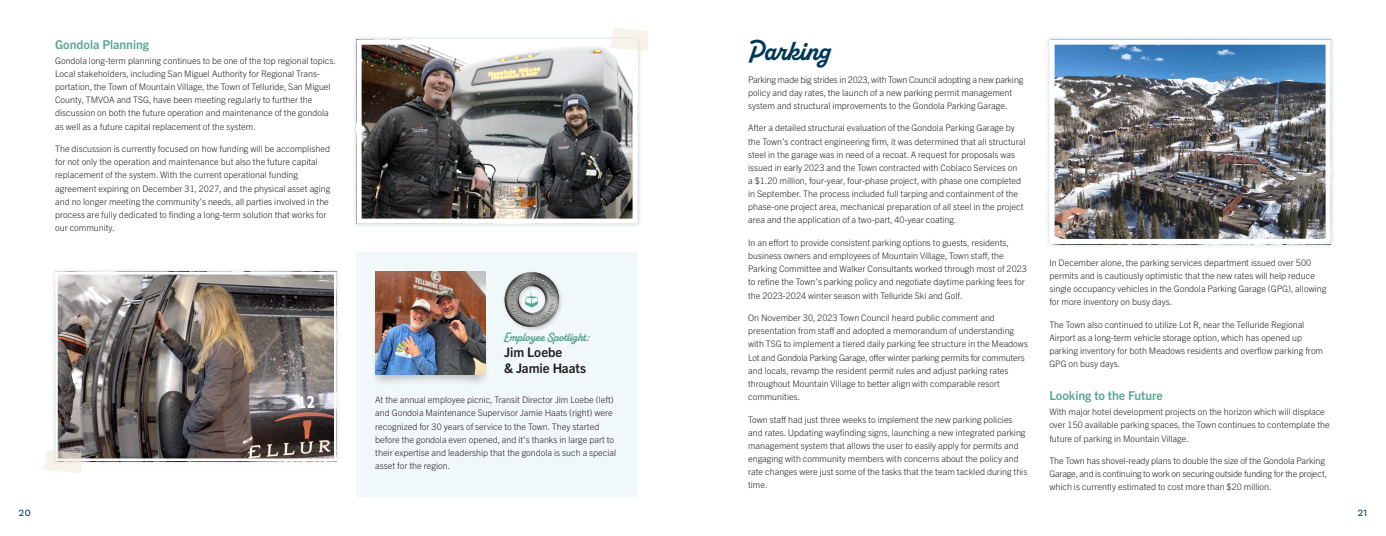
<style>
.page{position:relative;width:1386px;height:536px;background:#fff}
.page>*{position:absolute;margin:0;border:0;box-sizing:border-box;transform-origin:0 0}
.t1{font:700 28.88px "Alkaline";color:#003859}
.t2{font:700 13.12px/15.8px "Trade Gothic Next LT Pro";color:#231f20}
.t3{font:700 12.25px "Trade Gothic Next LT Pro";color:#5ba690}
.t4{font:700 12.25px "Alkaline";color:#5ba690}
.t5{font:9.62px "Basic Sans";color:#003859}
.t6{font:300 8.92px/13.1px "Trade Gothic Next LT Pro";color:#231f20}
</style>
<div class="page">
<div style="left:356px;top:252px;width:282px;height:244px;background:#f1f8fa"></div>
<div style="left:352px;top:35px;width:290px;height:193px;background:#003859;opacity:.2"></div>
<img style="left:362px;top:45px;width:270px;height:173px">
<div style="left:356px;top:39px;width:282px;height:185px;border:5px solid #fff"></div>
<div style="left:1045px;top:35px;width:290px;height:213px;background:#003859;opacity:.2"></div>
<img style="left:1055px;top:45px;width:270px;height:193px">
<div style="left:1049px;top:39px;width:282px;height:205px;border:5px solid #fff"></div>
<div style="left:503px;top:270px;width:60px;height:61px;background:#231f20;opacity:.2"></div>
<img style="left:504px;top:272px;width:55px;height:55px;border-radius:28px">
<svg style="left:524px;top:291px;width:15px;height:16px"></svg>
<div style="left:371px;top:321px;width:119px;height:66px;background:#231f20;opacity:.3"></div>
<img style="left:375px;top:272px;width:110px;height:102px">
<div style="left:51px;top:267px;width:290px;height:198px;background:#003859;opacity:.2"></div>
<img style="left:59px;top:276px;width:274px;height:181px">
<div style="left:55px;top:272px;width:282px;height:189px;border:3px solid #fff"></div>
<svg style="left:42px;top:450px;width:40px;height:23px"></svg>
<svg style="left:609px;top:28px;width:40px;height:23px"></svg>
<p class="t3" style="left:55px;top:36px;width:96px">Gondola Planning</p>
<p class="t6" style="left:55px;top:53px;width:282px">Gondola long-term planning continues to be one of the top regional topics.<br>Local stakeholders, including San Miguel Authority for Regional Trans&shy;portation, the Town of Mountain Village, the Town of Telluride, San Miguel County, TMVOA and TSG, have been meeting regularly to further the discussion on both the future operation and maintenance of the gondola as well as a future capital replacement of the system.</p>
<p class="t6" style="left:55px;top:142px;width:277px">The discussion is currently focused on how funding will be accomplished for not only the operation and maintenance but also the future capital replacement of the system. With the current operational funding agreement expiring on December 31, 2027, and the physical asset aging and no longer meeting the community’s needs, all parties involved in the process are fully dedicated to finding a long-term solution that works for our community.</p>
<p class="t4" style="left:504px;top:329px;width:87px">Employee Spotlight:</p>
<p class="t2" style="left:504px;top:343px;width:84px">Jim Loebe<br>&amp; Jamie Haats</p>
<p class="t6" style="left:375px;top:392px;width:243px">At the annual employee picnic, Transit Director Jim Loebe (left) and Gondola Maintenance Supervisor Jamie Haats (right) were recognized for 30 years of service to the Town. They started before the gondola even opened, and it’s thanks in large part to their expertise and leadership that the gondola is such a special asset for the region.</p>
<p class="t1" style="left:748px;top:33px;width:83px">Parking</p>
<p class="t6" style="left:748px;top:72px;width:277px">Parking made big strides in 2023, with Town Council adopting a new parking policy and day rates, the launch of a new parking permit management system and structural improvements to the Gondola Parking Garage.</p>
<p class="t6" style="left:748px;top:121px;width:279px">After a detailed structural evaluation of the Gondola Parking Garage by the Town’s contract engineering firm, it was determined that all structural steel in the garage was in need of a recoat. A request for proposals was issued in early 2023 and the Town contracted with Coblaco Services on<br>a $1.20 million, four-year, four-phase project, with phase one completed in September. The process included full tarping and containment of the phase-one project area, mechanical preparation of all steel in the project area and the application of a two-part, 40-year coating.</p>
<p class="t6" style="left:748px;top:235px;width:280px">In an effort to provide consistent parking options to guests, residents, business owners and employees of Mountain Village, Town staff, the Parking Committee and Walker Consultants worked through most of 2023 to refine the Town’s parking policy and negotiate daytime parking fees for the 2023-2024 winter season with Telluride Ski and Golf.</p>
<p class="t6" style="left:748px;top:310px;width:281px">On November 30, 2023 Town Council heard public comment and presentation from staff and adopted a memorandum of understanding with TSG to implement a tiered daily parking fee structure in the Meadows Lot and Gondola Parking Garage, offer winter parking permits for commuters and locals, revamp the resident permit rules and adjust parking rates throughout Mountain Village to better align with comparable resort communities.</p>
<p class="t6" style="left:748px;top:412px;width:281px">Town staff had just three weeks to implement the new parking policies and rates. Updating wayfinding signs, launching a new integrated parking management system that allows the user to easily apply for permits and engaging with community members with concerns about the policy and rate changes were just some of the tasks that the team tackled during this time.</p>
<p class="t6" style="left:1049px;top:255px;width:278px">In December alone, the parking services department issued over 500 permits and is cautiously optimistic that the new rates will help reduce single occupancy vehicles in the Gondola Parking Garage (GPG), allowing for more inventory on busy days.</p>
<p class="t6" style="left:1049px;top:317px;width:275px">The Town also continued to utilize Lot R, near the Telluride Regional Airport as a long-term vehicle storage option, which has opened up parking inventory for both Meadows residents and overflow parking from GPG on busy days.</p>
<p class="t3" style="left:1049px;top:387px;width:115px">Looking to the Future</p>
<p class="t6" style="left:1049px;top:405px;width:282px">With major hotel development projects on the horizon which will displace over 150 available parking spaces, the Town continues to contemplate the future of parking in Mountain Village.</p>
<p class="t6" style="left:1049px;top:453px;width:280px">The Town has shovel-ready plans to double the size of the Gondola Parking<br>Garage, and is continuing to work on securing outside funding for the project, which is currently estimated to cost more than $20 million.</p>
<p class="t5" style="left:19px;top:506px;width:13px">20</p>
<p class="t5" style="left:1358px;top:506px;width:11px">21</p>
</div>
